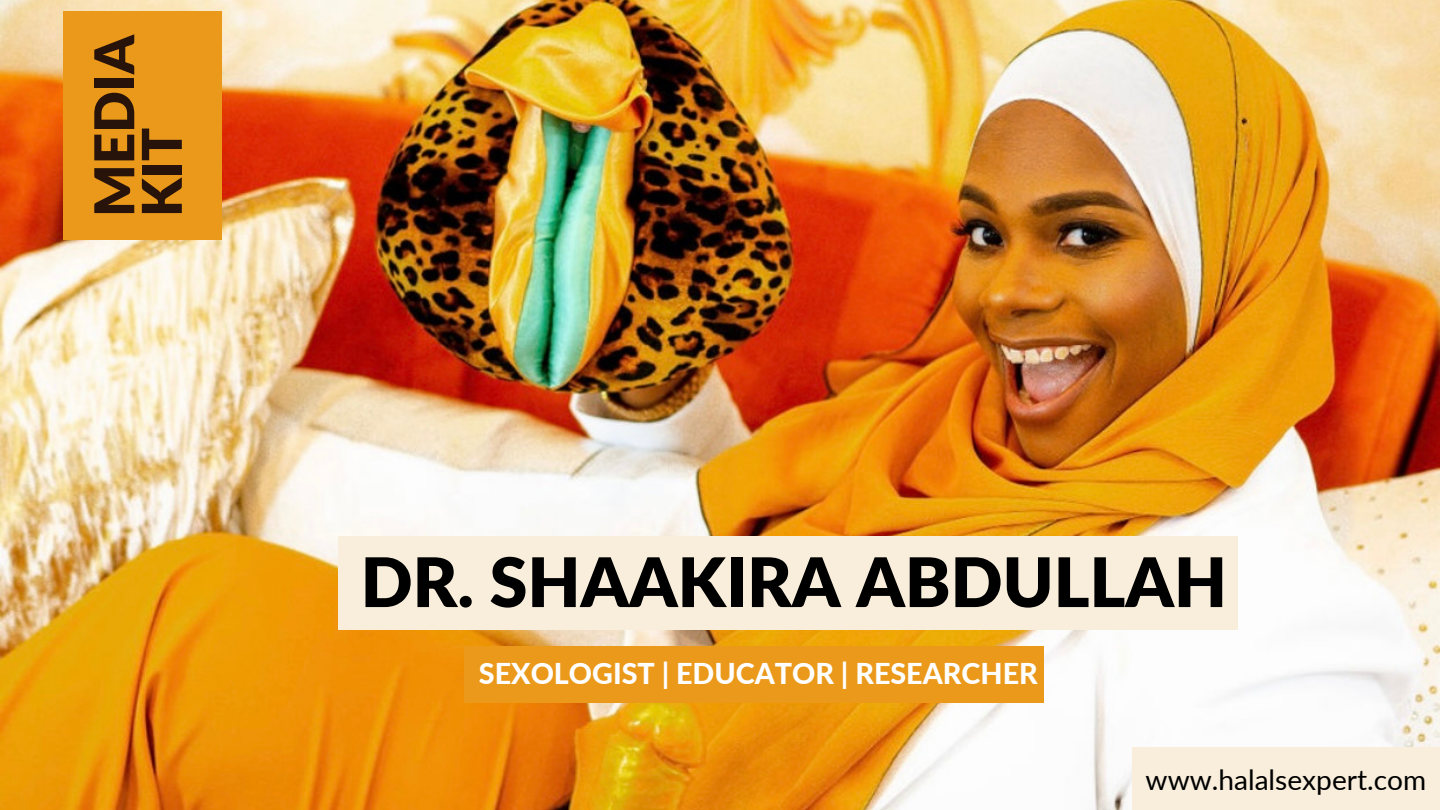
<style>
.page{position:relative;width:1440px;height:810px;background:#fff}
.page>*{position:absolute;margin:0;border:0;box-sizing:border-box;transform-origin:0 0}
.t1{font:900 68.3px "Lato";color:#000}
.t2{font:900 54.9px/47.6px "Lato";color:#271309}
.t3{font:800 28.7px "Lato";color:#fff}
.t4{font:28.1px "Lato";color:#000}
</style>
<div class="page">
<img style="left:0;top:0;width:1440px;height:810px">
<div style="left:464px;top:646px;width:580px;height:56px;background:#eb991a"></div>
<div style="left:338px;top:537px;width:899px;height:93px;background:#f8eedb"></div>
<div style="left:63px;top:12px;width:158px;height:228px;background:#eb991a"></div>
<div style="left:1132px;top:747px;width:308px;height:63px;background:#f8eedb"></div>
<h2 class="t2" style="left:89px;top:217px;width:185px;rotate:-90deg">MEDIA<br>KIT</h2>
<h1 class="t1" style="left:361px;top:540px;width:868px">DR. SHAAKIRA ABDULLAH</h1>
<p class="t3" style="left:479px;top:656px;width:560px">SEXOLOGIST | EDUCATOR | RESEARCHER</p>
<p class="t4" style="left:1146px;top:762px;width:282px">www.halalsexpert.com</p>
</div>
